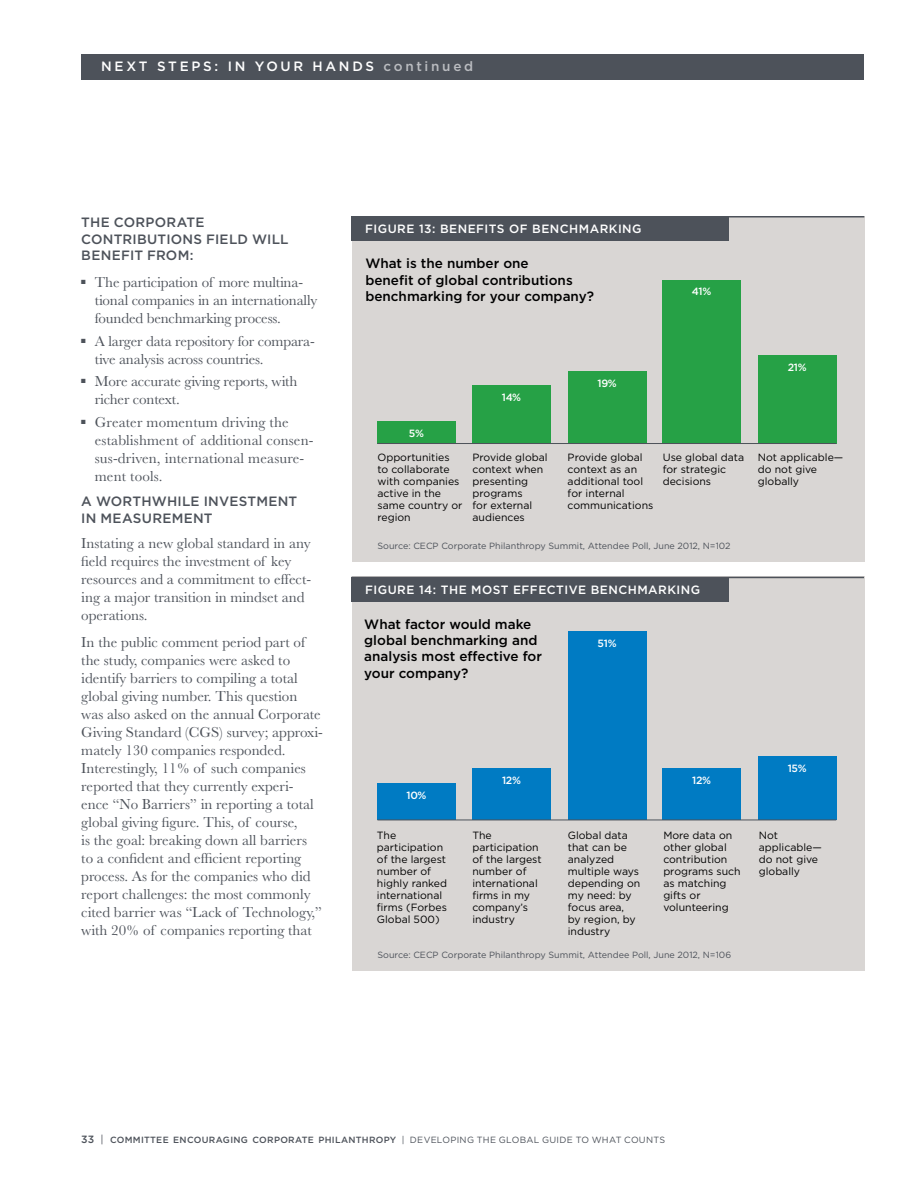
<style>
.page{position:relative;width:918px;height:1188px;background:#fff}
.page>*{position:absolute;margin:0;border:0;box-sizing:border-box;transform-origin:0 0}
.t1{font:15px/18px "Baskerville";color:#4d525a}
.t2{font:500 13.5px/16.2px "Gotham";color:#000}
.t3{font:500 13.5px/16.5px "Gotham";letter-spacing:.015em;color:#4d525a}
.t4{font:500 13.5px "Gotham";letter-spacing:.2em;color:#fff}
.t5{font:500 12px "Gotham";letter-spacing:.04em;color:#fff}
.t6{font:10.5px/12px "Gotham";color:#000}
.t7{font:500 10.5px "Gotham";letter-spacing:-.025em;color:#fff}
.t8{font:9px "Gotham";color:#4d525a}
.t9{font:500 9px "Gotham";letter-spacing:.035em;color:#4d525a}
.t10{font:9px "Gotham";letter-spacing:.035em;color:#4d525a}
.s1{color:#babcc0}
.s2{font-size:10.5px}
.s3{font-weight:400;font-size:10.5px}
</style>
<div class="page">
<div style="left:81px;top:54px;width:783px;height:26px;background:#4d525a"></div>
<div style="left:352px;top:216px;width:512px;height:346px;background:#d9d6d4"></div>
<hr style="left:352px;top:216px;width:512px;height:2px;background:#4d525a">
<div style="left:352px;top:216px;width:377px;height:25px;background:#4d525a"></div>
<div style="left:377px;top:421px;width:78px;height:23px;background:#26a146"></div>
<div style="left:473px;top:385px;width:78px;height:59px;background:#26a146"></div>
<div style="left:568px;top:371px;width:78px;height:73px;background:#26a146"></div>
<div style="left:758px;top:355px;width:78px;height:89px;background:#26a146"></div>
<div style="left:663px;top:280px;width:78px;height:164px;background:#26a146"></div>
<hr style="left:377px;top:443px;width:459px;height:1px;background:#4d525a">
<div style="left:352px;top:577px;width:512px;height:394px;background:#d9d6d4"></div>
<hr style="left:351px;top:577px;width:513px;height:1px;background:#4d525a">
<div style="left:352px;top:577px;width:377px;height:25px;background:#4d525a"></div>
<div style="left:377px;top:784px;width:78px;height:36px;background:#007bc3"></div>
<div style="left:473px;top:768px;width:78px;height:52px;background:#007bc3"></div>
<div style="left:568px;top:631px;width:78px;height:189px;background:#007bc3"></div>
<div style="left:758px;top:757px;width:78px;height:63px;background:#007bc3"></div>
<div style="left:663px;top:768px;width:78px;height:52px;background:#007bc3"></div>
<hr style="left:377px;top:820px;width:459px;height:1px;background:#4d525a">
<p class="t4" style="left:101px;top:59px;width:373px">NE XT STEP S: IN YOUR HAND S <span class="s1">CONTINUED</span></p>
<p class="t3" style="left:81px;top:214px;width:209px">THE CORPORATE<br>CONTRIBUTIONS FIELD WILL<br>BENEFIT FROM:</p>
<p class="t1" style="left:95px;top:273px;width:224px;text-indent:-14px">■ The participation of more multina&shy;tional companies in an internationally founded benchmarking process.</p>
<p class="t1" style="left:95px;top:332px;width:222px;text-indent:-14px">■ A larger data repository for compara&shy;tive analysis across countries.</p>
<p class="t1" style="left:95px;top:372px;width:204px;text-indent:-14px">■ More accurate giving reports, with richer context.</p>
<p class="t1" style="left:95px;top:413px;width:220px;text-indent:-14px">■ Greater momentum driving the establishment of additional consen&shy;sus-driven, international measure&shy;ment tools.</p>
<p class="t3" style="left:81px;top:493px;width:218px">A WORTHWHILE I NVESTMENT<br>IN MEASUREMENT</p>
<p class="t1" style="left:81px;top:534px;width:231px">Instating a new global standard in any field requires the investment of key resources and a commitment to effect&shy;ing a major transition in mindset and operations.</p>
<p class="t1" style="left:81px;top:633px;width:243px">In the public comment period part of the study, companies were asked to identify barriers to compiling a total global giving number. This question was also asked on the annual Corporate Giving Standard (CGS) survey; approxi&shy;mately 130 companies responded.<br>Interestingly, 11% of such companies reported that they currently experi&shy;ence “No Barriers” in reporting a total global giving figure. This, of course,<br>is the goal: breaking down all barriers<br>to a confident and efficient reporting process. As for the companies who did report challenges: the most commonly cited barrier was “Lack of Technology,” with 20% of companies reporting that</p>
<p class="t5" style="left:365px;top:222px;width:276px">FIGURE 13: BENEFITS OF BENCHMARKING</p>
<p class="t2" style="left:365px;top:255px;width:230px">WHAT IS THE NUMBER ONE<br>BENEFIT OF GLOBAL CONTRIBUTIONS<br>BENCHMARKING FOR YOUR COMPANY?</p>
<p class="t7" style="left:409px;top:427px;width:17px">5%</p>
<p class="t7" style="left:502px;top:391px;width:21px">14%</p>
<p class="t7" style="left:597px;top:377px;width:21px">19%</p>
<p class="t7" style="left:692px;top:285px;width:21px">41%</p>
<p class="t7" style="left:788px;top:361px;width:20px">21%</p>
<p class="t6" style="left:377px;top:451px;width:87px">Opportunities to collaborate with companies active in the same country or region</p>
<p class="t6" style="left:473px;top:451px;width:77px">Provide global context when presenting programs<br>for external audiences</p>
<p class="t6" style="left:568px;top:451px;width:87px">Provide global context as an additional tool for internal communications</p>
<p class="t6" style="left:663px;top:451px;width:83px">Use global data for strategic decisions</p>
<p class="t6" style="left:758px;top:451px;width:87px">Not applicable— do not give globally</p>
<p class="t8" style="left:377px;top:540px;width:355px">Source: CECP Corporate Philanthropy Summit, Attendee Poll, June 2012, N =102</p>
<p class="t5" style="left:365px;top:583px;width:158px">FIGURE 14: THE MOST EFFEC</p>
<p class="t5" style="left:556px;top:583px;width:144px">TIVE BENCHMARKING</p>
<p class="t2" style="left:364px;top:616px;width:179px">WHAT FACTOR WOULD MAKE<br>GLOBAL BENCHMARKING AND<br>ANALYSIS MOST EFFECTIVE FOR<br>YOUR COMPANY?</p>
<p class="t7" style="left:598px;top:637px;width:21px">51%</p>
<p class="t7" style="left:406px;top:790px;width:22px">10%</p>
<p class="t7" style="left:502px;top:774px;width:20px">12%</p>
<p class="t7" style="left:692px;top:774px;width:20px">12%</p>
<p class="t7" style="left:788px;top:762px;width:20px">15%</p>
<p class="t6" style="left:377px;top:829px;width:72px">The participation of the largest number of highly ranked international firms (Forbes<br>Global 500)</p>
<p class="t6" style="left:472px;top:829px;width:71px">The participation of the largest number of international firms in my company’s industry</p>
<p class="t6" style="left:568px;top:829px;width:74px">Global data that can be analyzed multiple ways depending on my need: by focus area,<br>by region, by industry</p>
<p class="t6" style="left:663px;top:829px;width:79px">More data on other global contribution programs such as matching gifts or volunteering</p>
<p class="t6" style="left:759px;top:829px;width:65px">Not applicable— do not give globally</p>
<p class="t8" style="left:377px;top:950px;width:355px">Source: CECP Corporate Philanthropy Summit, Attendee Poll, June 2012, N =106</p>
<p class="t9" style="left:81px;top:1134px;width:82px"><span class="s2">33</span> <span class="s3">|</span> COMMITTEE</p>
<p class="t9" style="left:173px;top:1134px;width:218px">ENCOURAGING CORPORATE PHILANTHROPY</p>
<p class="t10" style="left:402px;top:1135px;width:265px">| developing the global guide to what counts</p>
</div>
